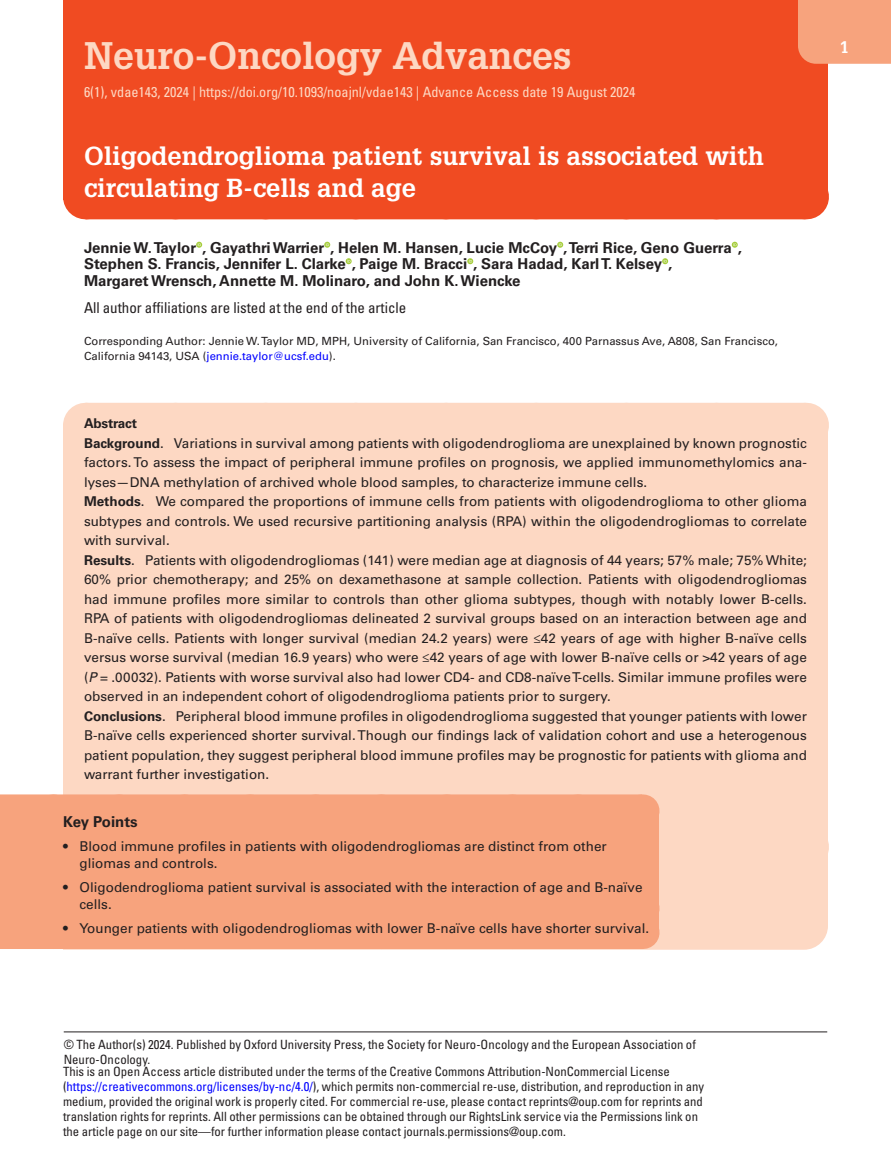
<style>
.page{position:relative;width:891px;height:1175px;background:#fff}
.page>*{position:absolute;margin:0;border:0;box-sizing:border-box;transform-origin:0 0}
.t1{font:700 37.5px "Glypha LT Std";color:#fdd8c3}
.t2{font:700 25.5px/31.5px "Glypha LT Std";color:#fff}
.t3{font:700 16.5px "Glypha LT Std";color:#fff}
.Authors{font:700 15px/16.5px "Univers LT Std";color:#231f20}
.Aff_Text{font:condensed 15px "Univers LT Std";color:#231f20}
.Keywords_Title{font:700 15px "Univers LT Std";color:#231f20}
.t4{font:condensed 14.25px "Univers LT Std";color:#fdd8c3}
.Abstract_Mid{font:13.5px/19.5px "Univers LT Std";color:#231f20;text-align:justify}
.Abstract_Last{font:13.5px/19.5px "Univers LT Std";color:#231f20;text-align:justify}
.Abstract_First{font:13.5px/19.5px "Univers LT Std";color:#231f20;text-align:justify}
.Keypoints1{font:13.5px/16.5px "Univers LT Std";color:#231f20}
.Keypoints{font:13.5px/16.5px "Univers LT Std";color:#231f20}
.Keypoints2{font:13.5px "Univers LT Std";color:#231f20}
.Abstract_Title{font:700 13.5px "Univers LT Std";letter-spacing:-.015em;color:#231f20}
.License{font:condensed 12.75px/15px "Univers LT Std";color:#231f20}
.CopyrightLine{font:condensed 12.75px/15px "Univers LT Std";color:#231f20}
.FM_Correspondence{font:11.25px/15px "Univers LT Std";color:#231f20}
.s1{color:#00f}
.s2{font-weight:700}
.s3{font-style:italic}
</style>
<div class="page">
<div style="left:63px;top:0;width:765px;height:166px;background:#f04b22"></div>
<div style="left:798px;top:0;width:93px;height:64px;background:#f7a37d"></div>
<svg style="left:196px;top:242px;width:6px;height:6px"></svg>
<svg style="left:324px;top:242px;width:6px;height:6px"></svg>
<svg style="left:557px;top:242px;width:6px;height:6px"></svg>
<svg style="left:732px;top:242px;width:6px;height:6px"></svg>
<svg style="left:346px;top:258px;width:6px;height:6px"></svg>
<svg style="left:467px;top:258px;width:6px;height:6px"></svg>
<svg style="left:662px;top:258px;width:6px;height:6px"></svg>
<div style="left:86px;top:403px;width:720px;height:45px;background:#fdd8c3"></div>
<hr style="left:806px;top:403px;width:1px;height:45px;background:#fdd8c3">
<div style="left:63px;top:445px;width:765px;height:50px;background:#fdd8c3"></div>
<div style="left:63px;top:424px;width:765px;height:45px;background:#fdd8c3"></div>
<div style="left:63px;top:492px;width:765px;height:61px;background:#fdd8c3"></div>
<div style="left:63px;top:550px;width:765px;height:159px;background:#fdd8c3"></div>
<div style="left:63px;top:709px;width:765px;height:240px;background:#fdd8c3"></div>
<div style="left:86px;top:824px;width:720px;height:45px;background:#fdd8c3"></div>
<hr style="left:806px;top:824px;width:1px;height:45px;background:#fdd8c3">
<div style="left:0;top:794px;width:642px;height:33px;background:#f7a37d"></div>
<svg style="left:53px;top:794px;width:707px;height:34px"></svg>
<hr style="left:642px;top:794px;width:1px;height:33px;background:#f7a37d">
<div style="left:0;top:828px;width:659px;height:43px;background:#f7a37d"></div>
<div style="left:0;top:868px;width:659px;height:41px;background:#f7a37d"></div>
<div style="left:0;top:909px;width:659px;height:27px;background:#f7a37d"></div>
<div style="left:0;top:916px;width:642px;height:33px;background:#f7a37d"></div>
<hr style="left:642px;top:916px;width:1px;height:33px;background:#f7a37d">
<div style="left:63px;top:166px;width:765px;height:53px;background:#f04b22"></div>
<hr style="left:86px;top:174px;width:1px;height:45px;background:#f04b22">
<hr style="left:806px;top:174px;width:1px;height:45px;background:#f04b22">
<hr style="left:64px;top:1031px;width:763px;height:1px;background:#231f20">
<h1 class="t1" style="left:84px;top:32px;width:489px">Neuro-Oncology Advances</h1>
<p class="t4" style="left:84px;top:83px;width:553px">6(1), vdae143, 2024 | https://doi.org/10.1093/noajnl/vdae143 | Advance Access date 19 August 2024</p>
<h1 class="t2" style="left:84px;top:140px;width:681px">Oligodendroglioma patient survival is associated with circulating B-cells and age</h1>
<p class="Authors" style="left:84px;top:239px;width:659px">Jennie W.Taylor , GayathriWarrier , Helen M. Hansen, Lucie McCoy , Terri Rice, Geno Guerra ,<br>Stephen S. Francis, Jennifer L. Clarke , Paige M. Bracci , Sara Hadad, Karl T. Kelsey ,<br>MargaretWrensch, Annette M. Molinaro, and John K.Wiencke</p>
<p class="Aff_Text" style="left:84px;top:298px;width:324px">All author affiliations are listed at the end of the article</p>
<p class="FM_Correspondence" style="left:84px;top:333px;width:696px">Corresponding Author: Jennie W. Taylor MD, MPH, University of California, San Francisco, 400 Parnassus Ave, A808, San Francisco,<br>California 94143, USA (<span class="s1">jennie.taylor@ucsf.edu</span>).</p>
<p class="Abstract_Title" style="left:84px;top:415px;width:55px">Abstract</p>
<p class="Abstract_First" style="left:84px;top:433px;width:725px"><span class="s2">Background</span>. Variations in survival among patients with oligodendroglioma are unexplained by known prognostic factors. To assess the impact of peripheral immune profiles on prognosis, we applied immunomethylomics ana&shy;lyses—DNA methylation of archived whole blood samples, to characterize immune cells.</p>
<p class="Abstract_Mid" style="left:84px;top:492px;width:725px"><span class="s2">Methods</span>. We compared the proportions of immune cells from patients with oligodendroglioma to other glioma subtypes and controls. We used recursive partitioning analysis (RPA) within the oligodendrogliomas to correlate with survival.</p>
<p class="Abstract_Mid" style="left:84px;top:550px;width:725px"><span class="s2">Results</span>. Patients with oligodendrogliomas (141) were median age at diagnosis of 44 years; 57% male; 75% White; 60% prior chemotherapy; and 25% on dexamethasone at sample collection. Patients with oligodendrogliomas had immune profiles more similar to controls than other glioma subtypes, though with notably lower B-cells.<br>RPA of patients with oligodendrogliomas delineated 2 survival groups based on an interaction between age and B-naïve cells. Patients with longer survival (median 24.2 years) were ≤42 years of age with higher B-naïve cells versus worse survival (median 16.9 years) who were ≤42 years of age with lower B-naïve cells or &gt;42 years of age (<span class="s3">P</span> = .00032). Patients with worse survival also had lower CD4- and CD8-naïve T-cells. Similar immune profiles were observed in an independent cohort of oligodendroglioma patients prior to surgery.</p>
<p class="Abstract_Last" style="left:84px;top:706px;width:725px"><span class="s2">Conclusions</span>. Peripheral blood immune profiles in oligodendroglioma suggested that younger patients with lower B-naïve cells experienced shorter survival. Though our findings lack of validation cohort and use a heterogenous patient population, they suggest peripheral blood immune profiles may be prognostic for patients with glioma and warrant further investigation.</p>
<p class="Keywords_Title" style="left:63px;top:813px;width:76px">Key Points</p>
<p class="Keypoints1" style="left:80px;top:838px;width:529px;text-indent:-16px">• Blood immune profiles in patients with oligodendrogliomas are distinct from other gliomas and controls.</p>
<p class="Keypoints" style="left:80px;top:879px;width:565px;text-indent:-16px">• Oligodendroglioma patient survival is associated with the interaction of age and B-naïve cells.</p>
<p class="Keypoints2" style="left:63px;top:919px;width:588px">• Younger patients with oligodendrogliomas with lower B-naïve cells have shorter survival.</p>
<p class="t3" style="left:840px;top:37px;width:11px">1</p>
<p class="CopyrightLine" style="left:64px;top:1036px;width:634px">© The Author(s) 2024. Published by Oxford University Press, the Society for Neuro-Oncology and the European Association of<br>Neuro-Oncology.</p>
<p class="License" style="left:63px;top:1063px;width:643px">This is an Open Access article distributed under the terms of the Creative Commons Attribution-NonCommercial License (<span class="s1">https://creativecommons.org/licenses/by-nc/4.0/</span>), which permits non-commercial re-use, distribution, and reproduction in any medium, provided the original work is properly cited. For commercial re-use, please contact reprints@oup.com for reprints and translation rights for reprints. All other permissions can be obtained through our RightsLink service via the Permissions link on the article page on our site—for further information please contact journals.permissions@oup.com.</p>
</div>
